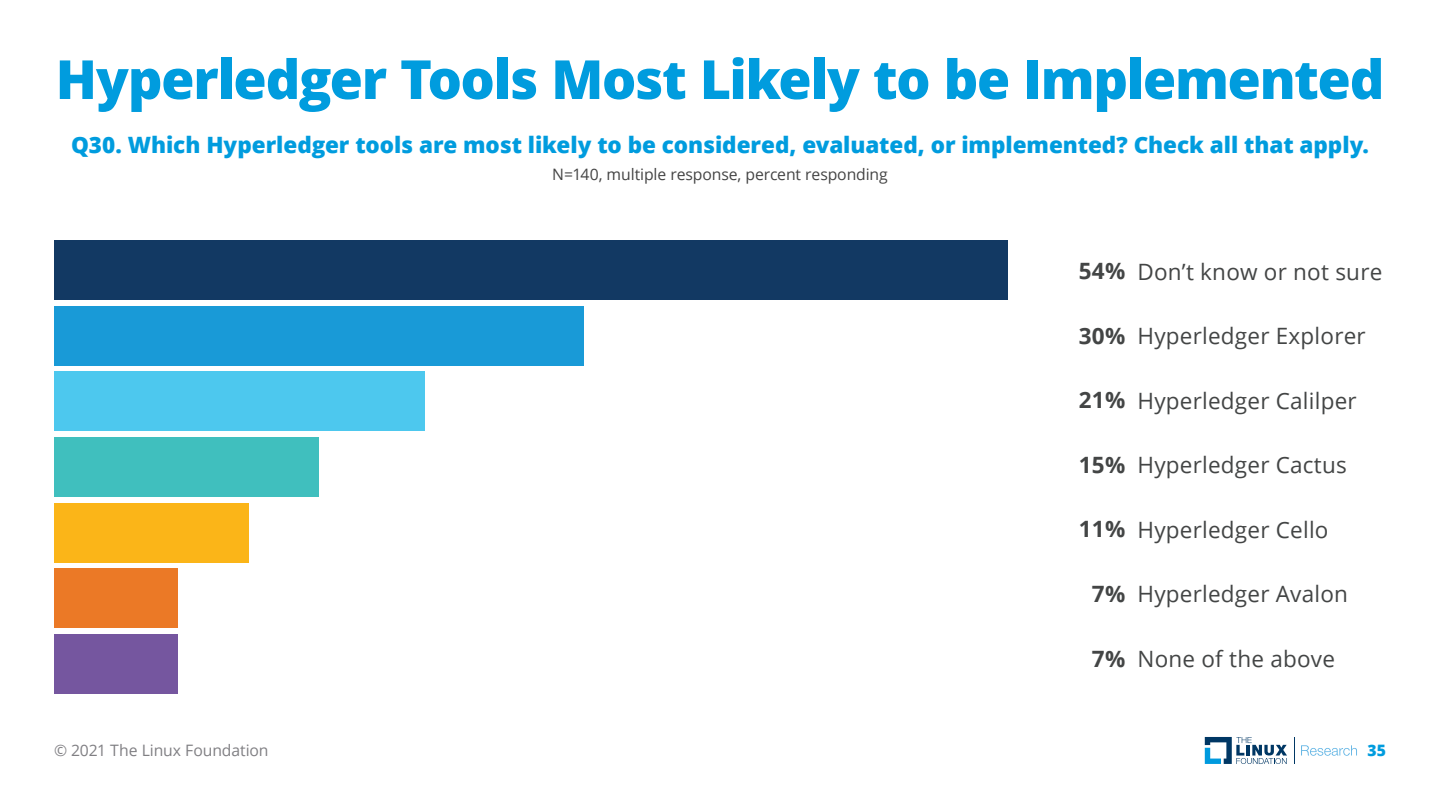
<style>
.page{position:relative;width:1440px;height:810px;background:#fff}
.page>*{position:absolute;margin:0;border:0;box-sizing:border-box;transform-origin:0 0}
.t1{font:800 54px "Open Sans";letter-spacing:-.025em;color:#009cde}
.t2{font:22.5px "Open Sans";letter-spacing:.01em;color:#434545}
.t3{font:800 22.5px "Open Sans";letter-spacing:-.005em;color:#009cde}
.t4{font:700 22.5px "Open Sans";letter-spacing:.01em;color:#434545}
.t5{font:15.75px "Open Sans";letter-spacing:-.005em;color:#444}
.t6{font:15.75px "Open Sans";letter-spacing:-.005em;color:#807f83}
.t7{font:800 15.75px "Open Sans";color:#009cde}
</style>
<div class="page">
<svg style="left:1205px;top:737px;width:82px;height:27px"></svg>
<svg style="left:1294px;top:737px;width:1px;height:27px"></svg>
<svg style="left:1301px;top:745px;width:56px;height:11px"></svg>
<div style="left:54px;top:635px;width:124px;height:59px;background:#75569f"></div>
<div style="left:54px;top:569px;width:124px;height:59px;background:#eb7926"></div>
<div style="left:54px;top:503px;width:194px;height:59px;background:#fbb518"></div>
<div style="left:54px;top:437px;width:265px;height:60px;background:#40bfbe"></div>
<div style="left:54px;top:372px;width:371px;height:59px;background:#4dc8ee"></div>
<div style="left:54px;top:306px;width:530px;height:59px;background:#199ad7"></div>
<div style="left:54px;top:240px;width:953px;height:60px;background:#123963"></div>
<h1 class="t1" style="left:56px;top:38px;width:1330px">Hyperledger Tools Most Likely to be Implemented</h1>
<h1 class="t3" style="left:71px;top:128px;width:1299px">Q30. Which Hyperledger tools are most likely to be considered, evaluated, or implemented? Check all that apply.</h1>
<h1 class="t5" style="left:552px;top:163px;width:337px">N=140, multiple response, percent responding</h1>
<p class="t4" style="left:1079px;top:255px;width:48px">54%</p>
<p class="t2" style="left:1138px;top:256px;width:246px">Don’t know or not sure</p>
<p class="t4" style="left:1079px;top:320px;width:48px">30%</p>
<p class="t2" style="left:1138px;top:321px;width:230px">Hyperledger Explorer</p>
<p class="t4" style="left:1079px;top:384px;width:48px">21%</p>
<p class="t2" style="left:1138px;top:385px;width:221px">Hyperledger Calilper</p>
<p class="t4" style="left:1079px;top:449px;width:48px">15%</p>
<p class="t2" style="left:1138px;top:450px;width:211px">Hyperledger Cactus</p>
<p class="t4" style="left:1079px;top:513px;width:48px">11%</p>
<p class="t2" style="left:1138px;top:514px;width:193px">Hyperledger Cello</p>
<p class="t4" style="left:1092px;top:578px;width:35px">7%</p>
<p class="t2" style="left:1138px;top:579px;width:212px">Hyperledger Avalon</p>
<p class="t4" style="left:1092px;top:642px;width:35px">7%</p>
<p class="t2" style="left:1138px;top:643px;width:199px">None of the above</p>
<p class="t6" style="left:54px;top:739px;width:216px">© 2021 The Linux Foundation</p>
<p class="t7" style="left:1367px;top:738px;width:20px">35</p>
</div>
